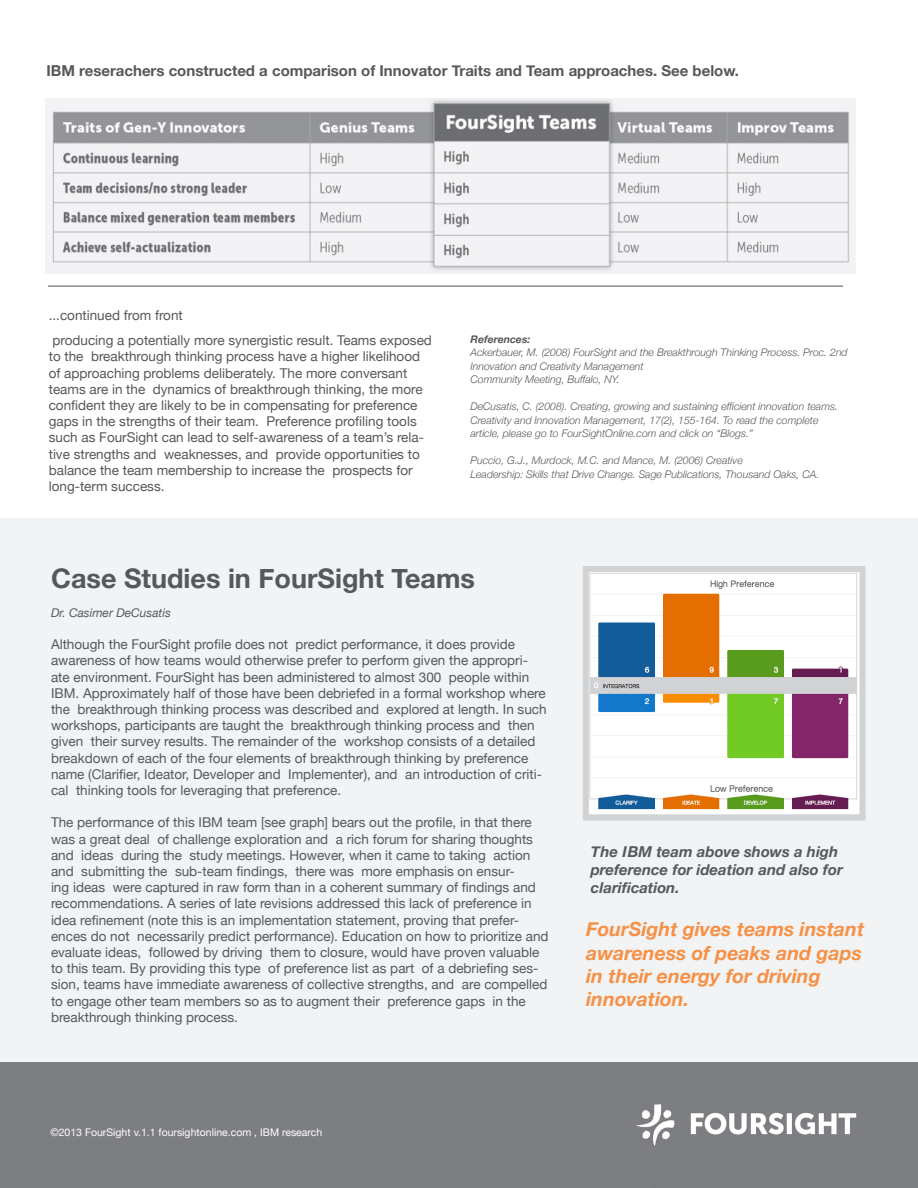
<style>
.page{position:relative;width:918px;height:1188px;background:#fff}
.page>*{position:absolute;margin:0;border:0;box-sizing:border-box;transform-origin:0 0}
.t1{font:700 27px "Helvetica Neue";color:#57585a}
.t2{font:italic 700 19.5px/23.4px "Helvetica Neue";color:#f69146}
.t3{font:700 15px "Helvetica Neue";color:#57585a}
.t4{font:italic 700 15px/18px "Helvetica Neue";color:#57585a}
.t5{font:13.5px/16.2px "Helvetica Neue";color:#57585a}
.t6{font:italic 12px "Helvetica Neue";color:#57585a}
.t7{font:italic 300 10.5px/13.5px "Helvetica Neue";color:#57585a}
.t8{font:10.5px "Helvetica Neue";color:#fff}
.t9{font:italic 700 10.5px "Helvetica Neue";color:#57585a}
</style>
<div class="page">
<div style="left:541px;top:518px;width:377px;height:544px;background:#f2f3f4"></div>
<div style="left:0;top:518px;width:552px;height:562px;background:#f2f3f4"></div>
<div style="left:0;top:1062px;width:918px;height:126px;background:#7d7e82"></div>
<img style="left:590px;top:573px;width:269px;height:240px">
<div style="left:583px;top:566px;width:283px;height:254px;border:6px solid #d1d2d4"></div>
<hr style="left:48px;top:286px;width:795px;height:1px;background:#231f20">
<img style="left:45px;top:99px;width:810px;height:174px">
<p class="t3" style="left:46px;top:59px;width:694px">IBM reserachers constructed a comparison of Innovator Traits and Team approaches. See below.</p>
<p class="t5" style="left:49px;top:308px;width:136px">...continued from front</p>
<p class="t5" style="left:49px;top:333px;width:385px">producing a potentially more synergistic result. Teams exposed to the breakthrough thinking process have a higher likelihood of approaching problems deliberately. The more conversant teams are in the dynamics of breakthrough thinking, the more confident they are likely to be in compensating for preference gaps in the strengths of their team. Preference profiling tools such as FourSight can lead to self-awareness of a team’s rela&shy;tive strengths and weaknesses, and provide opportunities to balance the team membership to increase the prospects for long-term success.</p>
<p class="t9" style="left:470px;top:331px;width:61px">References:</p>
<p class="t7" style="left:470px;top:345px;width:379px">Ackerbauer, M. (2008) FourSight and the Breakthrough Thinking Process. Proc. 2nd<br>Innovation and Creativity Management</p>
<p class="t7" style="left:470px;top:372px;width:151px">Community Meeting, Buffalo, NY.</p>
<p class="t7" style="left:470px;top:399px;width:369px">DeCusatis, C. (2008). Creating, growing and sustaining efficient innovation teams.<br>Creativity and Innovation Management, 17(2), 155-164. To read the complete article, please go to FourSightOnline.com and click on “Blogs.”</p>
<p class="t7" style="left:470px;top:453px;width:274px">Puccio, G.J., Murdock, M.C. and Mance, M. (2006) Creative</p>
<p class="t7" style="left:470px;top:466px;width:350px">Leadership: Skills that Drive Change. Sage Publications, Thousand Oaks, CA.</p>
<p class="t1" style="left:51px;top:557px;width:425px">Case Studies in FourSight Teams</p>
<p class="t6" style="left:51px;top:604px;width:121px">Dr. Casimer DeCusatis</p>
<p class="t5" style="left:51px;top:637px;width:497px">Although the FourSight profile does not predict performance, it does provide awareness of how teams would otherwise prefer to perform given the appropri&shy;ate environment. FourSight has been administered to almost 300 people within IBM. Approximately half of those have been debriefed in a formal workshop where the breakthrough thinking process was described and explored at length. In such workshops, participants are taught the breakthrough thinking process and then given their survey results. The remainder of the workshop consists of a detailed breakdown of each of the four elements of breakthrough thinking by preference name (Clarifier, Ideator, Developer and Implementer), and an introduction of criti&shy;cal thinking tools for leveraging that preference.</p>
<p class="t5" style="left:51px;top:815px;width:499px">The performance of this IBM team [see graph] bears out the profile, in that there was a great deal of challenge exploration and a rich forum for sharing thoughts and ideas during the study meetings. However, when it came to taking action and submitting the sub-team findings, there was more emphasis on ensur-<br>ing ideas were captured in raw form than in a coherent summary of findings and recommendations. A series of late revisions addressed this lack of preference in idea refinement (note this is an implementation statement, proving that prefer&shy;ences do not necessarily predict performance). Education on how to prioritize and evaluate ideas, followed by driving them to closure, would have proven valuable to this team. By providing this type of preference list as part of a debriefing ses&shy;sion, teams have immediate awareness of collective strengths, and are compelled to engage other team members so as to augment their preference gaps in the breakthrough thinking process.</p>
<p class="t4" style="left:591px;top:843px;width:254px">The IBM team above shows a high preference for ideation and also for clarification.</p>
<p class="t2" style="left:586px;top:918px;width:280px">FourSight gives teams instant awareness of peaks and gaps in their energy for driving innovation.</p>
<p class="t8" style="left:50px;top:1125px;width:273px">©2013 FourSight v.1.1 foursightonline.com , IBM research</p>
</div>
